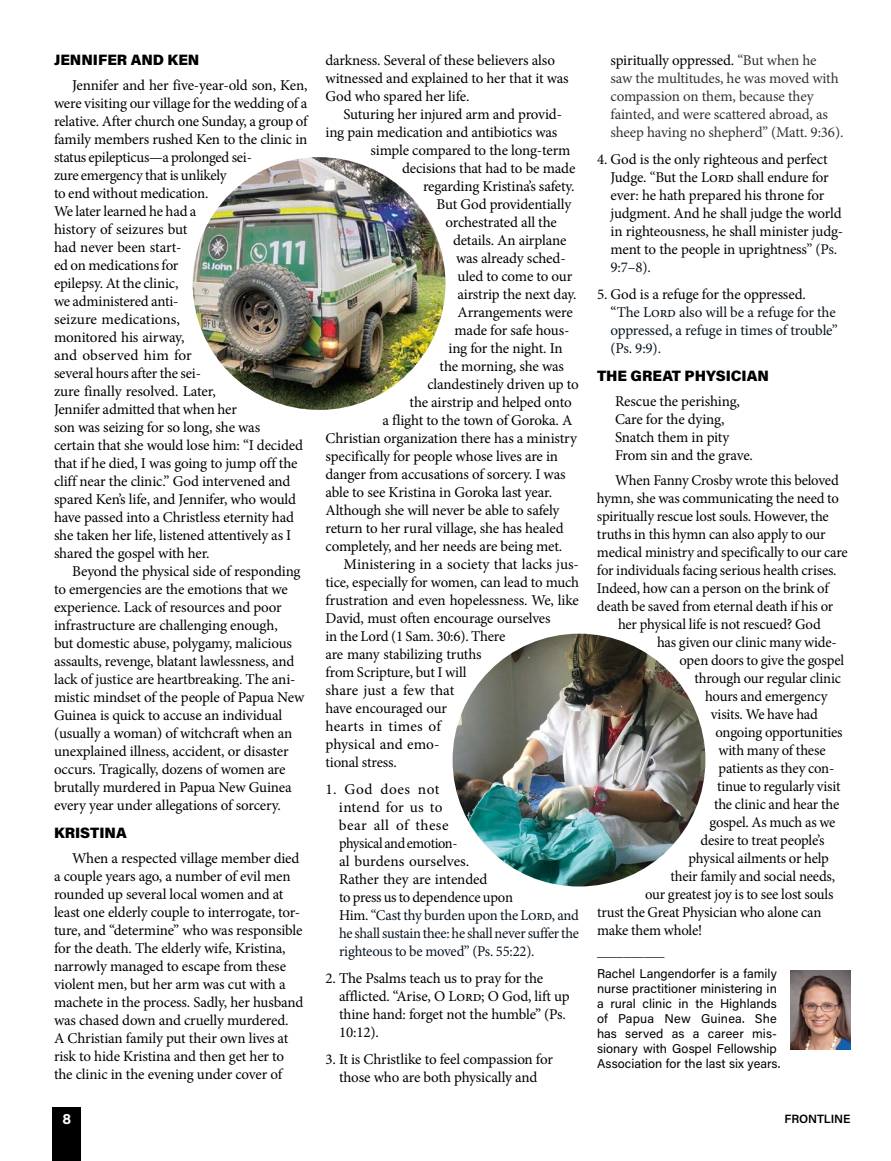
<style>
.page{position:relative;width:891px;height:1161px;background:#fff}
.page>*{position:absolute;margin:0;border:0;box-sizing:border-box;transform-origin:0 0}
.t1{font:15px/18px "Minion Pro";letter-spacing:-.015em;color:#000}
.t2{font:15px/18px "Minion Pro";letter-spacing:-.015em;color:#030304}
.t3{font:15px/18px "Minion Pro";letter-spacing:-.015em;color:#333}
.t4{font:15px/18px "Minion Pro";letter-spacing:-.01em;color:#0a151e}
.t5{font:900 15px "Acumin Pro";color:#000}
.t6{font:15px "Minion Pro";letter-spacing:.005em;color:#000}
.t7{font:15px "Minion Pro";letter-spacing:.015em;color:#000}
.t8{font:700 15px "Acumin Pro";color:#fff}
.t9{font:12.75px/15px "Acumin Pro";color:#000}
.t10{font:600 12px "Acumin Pro";letter-spacing:-.005em;color:#000}
.s1{color:#030304}
.s2{color:#0a151e}
.s3{color:#000}
</style>
<div class="page">
<div style="left:52px;top:1107px;width:29px;height:54px;background:#000"></div>
<img style="left:790px;top:970px;width:60px;height:79px">
<img style="left:193px;top:157px;width:253px;height:253px;border-radius:126px">
<img style="left:453px;top:634px;width:252px;height:253px;border-radius:126px">
<p class="t5" style="left:54px;top:49px;width:147px">JENNIFER AND KEN</p>
<p class="t1" style="left:54px;top:76px;width:255px;text-indent:18px">Jennifer and her five-year-old son, Ken, were visiting our village for the wedding of a relative. After church one Sunday, a group of family members rushed Ken to the clinic in status epilepticus—a prolonged sei-<br>zure emergency that is unlikely<br>to end without medication.<br>We later learned he had a<br>history of seizures but<br>had never been start-<br>ed on medications for<br>epilepsy. At the clinic,<br>we administered anti-<br>seizure medications,<br>monitored his airway,<br>and observed him for<br>several hours after the sei-<br>zure finally resolved. Later,<br>Jennifer admitted that when her<br>son was seizing for so long, she was<br>certain that she would lose him: “I decided that if he died, I was going to jump off the cliff near the clinic.” God intervened and spared Ken’s life, and Jennifer, who would have passed into a Christless eternity had she taken her life, listened attentively as I shared the gospel with her.</p>
<p class="t1" style="left:54px;top:562px;width:252px;text-indent:18px">Beyond the physical side of responding to emergencies are the emotions that we experience. <span class="s1">Lack of resources and poor infrastructure are challenging enough,<br>but domestic abuse, polygamy, malicious assaults, revenge, blatant lawlessness, and lack of justice are heartbreaking.</span> The ani&shy;mistic mindset of the people of Papua New Guinea is quick to accuse an individual (usually a woman) of witchcraft when an unexplained illness, accident, or disaster occurs. Tragically, dozens of women are brutally murdered in Papua New Guinea every year under allegations of sorcery.</p>
<p class="t5" style="left:54px;top:822px;width:74px">KRISTINA</p>
<p class="t1" style="left:54px;top:849px;width:251px;text-indent:18px">When a respected village member died a couple years ago, a number of evil men rounded up several local women and at least one elderly couple to interrogate, tor&shy;ture, and “determine” who was responsible for the death. The elderly wife, Kristina, narrowly managed to escape from these violent men, but her arm was cut with a machete in the process. Sadly, her husband was chased down and cruelly murdered.<br>A Christian family put their own lives at risk to hide Kristina and then get her to the clinic in the evening under cover of</p>
<p class="t1" style="left:326px;top:51px;width:245px">darkness. Several of these believers also witnessed and explained to her that it was<br>God who spared her life.</p>
<p class="t1" style="left:344px;top:105px;width:220px">Suturing her injured arm and provid-</p>
<p class="t1" style="left:326px;top:123px;width:233px">ing pain medication and antibiotics was</p>
<p class="t1" style="left:370px;top:141px;width:201px">simple compared to the long-term</p>
<p class="t1" style="left:402px;top:159px;width:175px">decisions that had to be made</p>
<p class="t1" style="left:423px;top:177px;width:153px">regarding Kristina’s safety.</p>
<p class="t1" style="left:436px;top:195px;width:136px">But God providentially</p>
<p class="t1" style="left:446px;top:213px;width:113px">orchestrated all the</p>
<p class="t1" style="left:453px;top:231px;width:115px">details. An airplane</p>
<p class="t1" style="left:456px;top:249px;width:111px">was already sched-</p>
<p class="t1" style="left:458px;top:267px;width:116px">uled to come to our</p>
<p class="t1" style="left:458px;top:285px;width:121px">airstrip the next day.</p>
<p class="t1" style="left:458px;top:303px;width:117px">Arrangements were</p>
<p class="t1" style="left:454px;top:321px;width:116px">made for safe hous-</p>
<p class="t1" style="left:448px;top:339px;width:116px">ing for the night. In</p>
<p class="t1" style="left:440px;top:357px;width:126px">the morning, she was</p>
<p class="t1" style="left:428px;top:375px;width:153px">clandestinely driven up to</p>
<p class="t1" style="left:410px;top:393px;width:164px">the airstrip and helped onto</p>
<p class="t1" style="left:383px;top:411px;width:192px">a flight to the town of Goroka. A</p>
<p class="t1" style="left:326px;top:429px;width:253px">Christian organization there has a ministry</p>
<p class="t1" style="left:326px;top:447px;width:234px">specifically for people whose lives are in</p>
<p class="t1" style="left:326px;top:465px;width:242px">danger from accusations of sorcery. I was</p>
<p class="t1" style="left:326px;top:483px;width:228px">able to see Kristina in Goroka last year.</p>
<p class="t1" style="left:326px;top:501px;width:235px">Although she will never be able to safely</p>
<p class="t1" style="left:326px;top:519px;width:240px">return to her rural village, she has healed</p>
<p class="t1" style="left:326px;top:537px;width:238px">completely, and her needs are being met.</p>
<p class="t1" style="left:344px;top:555px;width:237px">Ministering in a society that lacks jus-</p>
<p class="t1" style="left:326px;top:573px;width:255px">tice, especially for women, can lead to much</p>
<p class="t1" style="left:326px;top:591px;width:255px">frustration and even hopelessness. We, like</p>
<p class="t1" style="left:326px;top:609px;width:227px">David, must often encourage ourselves</p>
<p class="t1" style="left:326px;top:627px;width:181px">in the Lord (1 Sam. 30:6). There</p>
<p class="t1" style="left:326px;top:645px;width:158px">are many stabilizing truths</p>
<p class="t1" style="left:326px;top:663px;width:143px">from Scripture, but I will</p>
<p class="t6" style="left:326px;top:680px;width:131px">share just a few that</p>
<p class="t1" style="left:326px;top:699px;width:123px">have encouraged our</p>
<p class="t7" style="left:326px;top:716px;width:117px">hearts in times of</p>
<p class="t1" style="left:326px;top:735px;width:116px">physical and emo-</p>
<p class="t1" style="left:326px;top:753px;width:73px">tional stress.</p>
<p class="t1" style="left:339px;top:780px;width:242px;text-indent:-13px">1. God does not<br>intend for us to<br>bear all of these<br>physical and emotion-<br>al burdens ourselves.<br>Rather they are intended<br>to press us to dependence upon<br>Him. <span class="s2">“Cast thy burden upon the Lord, and he shall sustain thee: he shall never suffer the righteous to be moved” (Ps. 55:22).</span></p>
<p class="t2" style="left:339px;top:969px;width:232px;text-indent:-14px"><span class="s3">2. The Psalms teach us to pray for the afflicted. “</span>Arise, O Lord; O God, lift up thine hand: forget not the humble” (Ps.<br>10:12).</p>
<p class="t1" style="left:326px;top:1050px;width:229px;text-align:center">3. It is Christlike to feel compassion for those who are both physically and</p>
<p class="t3" style="left:610px;top:51px;width:235px"><span class="s3">spiritually oppressed.</span> “But when he<br>saw the multitudes, he was moved with compassion on them, because they fainted, and were scattered abroad, as sheep having no shepherd” (Matt. 9:36).</p>
<p class="t2" style="left:610px;top:150px;width:234px;text-indent:-14px"><span class="s3">4. God is the only righteous and perfect Judge.</span> <span class="s2">“</span>But the Lord shall endure for ever: he hath prepared his throne for judgment. And he shall judge the world in righteousness, he shall minister judg&shy;ment to the people in uprightness<span class="s2">” (Ps.<br>9:7–8).</span></p>
<p class="t4" style="left:610px;top:285px;width:229px;text-indent:-14px"><span class="s3">5. God is a refuge for the oppressed. “</span>The Lord also will be a refuge for the oppressed, a refuge in times of trouble” (Ps. 9:9).</p>
<p class="t5" style="left:597px;top:365px;width:174px">THE GREAT PHYSICIAN</p>
<p class="t1" style="left:615px;top:392px;width:139px">Rescue the perishing,<br>Care for the dying,<br>Snatch them in pity<br>From sin and the grave.</p>
<p class="t1" style="left:615px;top:471px;width:225px">When Fanny Crosby wrote this beloved</p>
<p class="t1" style="left:597px;top:489px;width:243px">hymn, she was communicating the need to</p>
<p class="t1" style="left:597px;top:507px;width:233px">spiritually rescue lost souls. However, the</p>
<p class="t1" style="left:597px;top:525px;width:230px">truths in this hymn can also apply to our</p>
<p class="t1" style="left:597px;top:543px;width:252px">medical ministry and specifically to our care</p>
<p class="t1" style="left:597px;top:561px;width:241px">for individuals facing serious health crises.</p>
<p class="t1" style="left:597px;top:579px;width:233px">Indeed, how can a person on the brink of</p>
<p class="t1" style="left:597px;top:597px;width:238px">death be saved from eternal death if his or</p>
<p class="t1" style="left:618px;top:615px;width:204px">her physical life is not rescued? God</p>
<p class="t1" style="left:657px;top:633px;width:181px">has given our clinic many wide-</p>
<p class="t1" style="left:680px;top:651px;width:166px">open doors to give the gospel</p>
<p class="t1" style="left:695px;top:669px;width:148px">through our regular clinic</p>
<p class="t1" style="left:705px;top:687px;width:124px">hours and emergency</p>
<p class="t1" style="left:711px;top:705px;width:108px">visits. We have had</p>
<p class="t1" style="left:715px;top:723px;width:129px">ongoing opportunities</p>
<p class="t1" style="left:718px;top:741px;width:109px">with many of these</p>
<p class="t1" style="left:718px;top:759px;width:117px">patients as they con-</p>
<p class="t1" style="left:717px;top:777px;width:125px">tinue to regularly visit</p>
<p class="t1" style="left:714px;top:795px;width:127px">the clinic and hear the</p>
<p class="t1" style="left:710px;top:813px;width:127px">gospel. As much as we</p>
<p class="t1" style="left:701px;top:831px;width:125px">desire to treat people’s</p>
<p class="t1" style="left:689px;top:849px;width:142px">physical ailments or help</p>
<p class="t1" style="left:671px;top:867px;width:166px">their family and social needs,</p>
<p class="t1" style="left:645px;top:885px;width:190px">our greatest joy is to see lost souls</p>
<p class="t1" style="left:597px;top:903px;width:226px">trust the Great Physician who alone can</p>
<p class="t1" style="left:597px;top:921px;width:107px">make them whole!</p>
<p class="t9" style="left:597px;top:941px;width:181px;line-height:21.8px">__________<br>Rachel Langendorfer is a family</p>
<p class="t9" style="left:597px;top:981px;width:185px">nurse practitioner ministering in a rural clinic in the Highlands of Papua New Guinea. She has served as a career mis&shy;sionary with Gospel Fellowship<br>Association for the last six years.</p>
<p class="t8" style="left:62px;top:1108px;width:10px">8</p>
<p class="t10" style="left:784px;top:1110px;width:68px">FRONTLINE</p>
</div>
